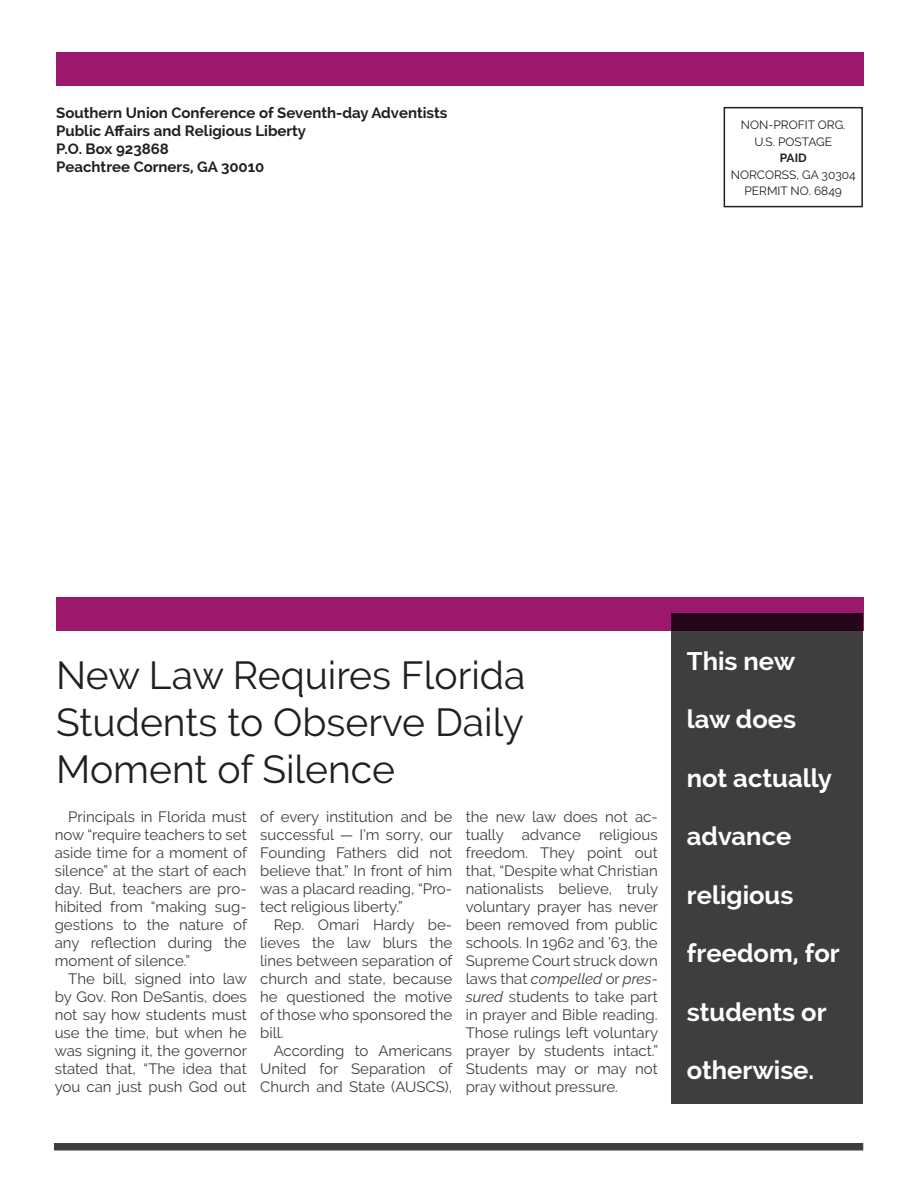
<style>
.page{position:relative;width:918px;height:1188px;background:#fff}
.page>*{position:absolute;margin:0;border:0;box-sizing:border-box;transform-origin:0 0}
.t1{font:39px/46.8px "Raleway";color:#231f20;text-align:justify}
.t2{font:700 25.5px "Raleway";color:#fff}
.t3{font:15px/18px "Raleway";color:#3e3e3f;text-align:justify}
.t4{font:700 15px/18px "Raleway";color:#231f20}
.t5{font:12px/16.5px "Raleway";color:#231f20;text-align:center}
.t6{font:700 12px "Raleway";color:#231f20}
.s1{font-style:italic}
</style>
<div class="page">
<div style="left:54px;top:1143px;width:809px;height:7px;background:#3e3e3f"></div>
<div style="left:56px;top:598px;width:807px;height:33px;background:#9b186d"></div>
<div style="left:672px;top:613px;width:191px;height:491px;background:#3e3e3f"></div>
<div style="left:724px;top:107px;width:139px;height:100px;border:2px solid #231f20"></div>
<div style="left:56px;top:52px;width:807px;height:34px;background:#9b186d"></div>
<p class="t4" style="left:56px;top:104px;width:393px">Southern Union Conference of Seventh-day Adventists Public Affairs and Religious Liberty<br>P.O. Box 923868<br>Peachtree Corners, GA 30010</p>
<p class="t5" style="left:741px;top:117px;width:106px">NON-PROFIT ORG.<br>U.S. POSTAGE</p>
<p class="t6" style="left:780px;top:151px;width:28px">PAID</p>
<p class="t5" style="left:731px;top:166px;width:126px">NORCORSS, GA 30304<br>PERMIT NO. 6849</p>
<h1 class="t1" style="left:56px;top:652px;width:471px">New Law Requires Florida Students to Observe Daily Moment of Silence</h1>
<p class="t3" style="left:55px;top:808px;width:194px;text-indent:14px">Principals in Florida must now “require teachers to set aside time for a moment of silence” at the start of each day. But, teachers are pro&shy;hibited from “making sug&shy;gestions to the nature of any reflection during the moment of silence.”</p>
<p class="t3" style="left:55px;top:970px;width:194px;text-indent:14px">The bill, signed into law by Gov. Ron DeSantis, does not say how students must use the time, but when he was signing it, the governor stated that, “The idea that you can just push God out</p>
<p class="t3" style="left:260px;top:808px;width:194px">of every institution and be successful — I’m sorry, our Founding Fathers did not believe that.” In front of him was a placard reading, “Pro&shy;tect religious liberty.”</p>
<p class="t3" style="left:260px;top:916px;width:194px;text-indent:14px">Rep. Omari Hardy be&shy;lieves the law blurs the lines between separation of church and state, because he questioned the motive of those who sponsored the bill.</p>
<p class="t3" style="left:260px;top:1042px;width:194px;text-indent:14px">According to Americans United for Separation of Church and State (AUSCS),</p>
<p class="t3" style="left:466px;top:808px;width:194px">the new law does not ac&shy;tually advance religious freedom. They point out that, “Despite what Christian nationalists believe, truly voluntary prayer has never been removed from public schools. In 1962 and ’63, the Supreme Court struck down laws that <span class="s1">compelled</span> or <span class="s1">pres&shy;sured</span> students to take part in prayer and Bible reading.<br>Those rulings left voluntary prayer by students intact.” Students may or may not pray without pressure.</p>
<h2 class="t2" style="left:687px;top:646px;width:110px">This new</h2>
<h2 class="t2" style="left:687px;top:705px;width:111px">law does</h2>
<h2 class="t2" style="left:687px;top:763px;width:147px">not actually</h2>
<h2 class="t2" style="left:687px;top:822px;width:106px">advance</h2>
<h2 class="t2" style="left:687px;top:880px;width:108px">religious</h2>
<h2 class="t2" style="left:687px;top:939px;width:154px">freedom, for</h2>
<h2 class="t2" style="left:687px;top:997px;width:141px">students or</h2>
<h2 class="t2" style="left:687px;top:1056px;width:129px">otherwise.</h2>
</div>
